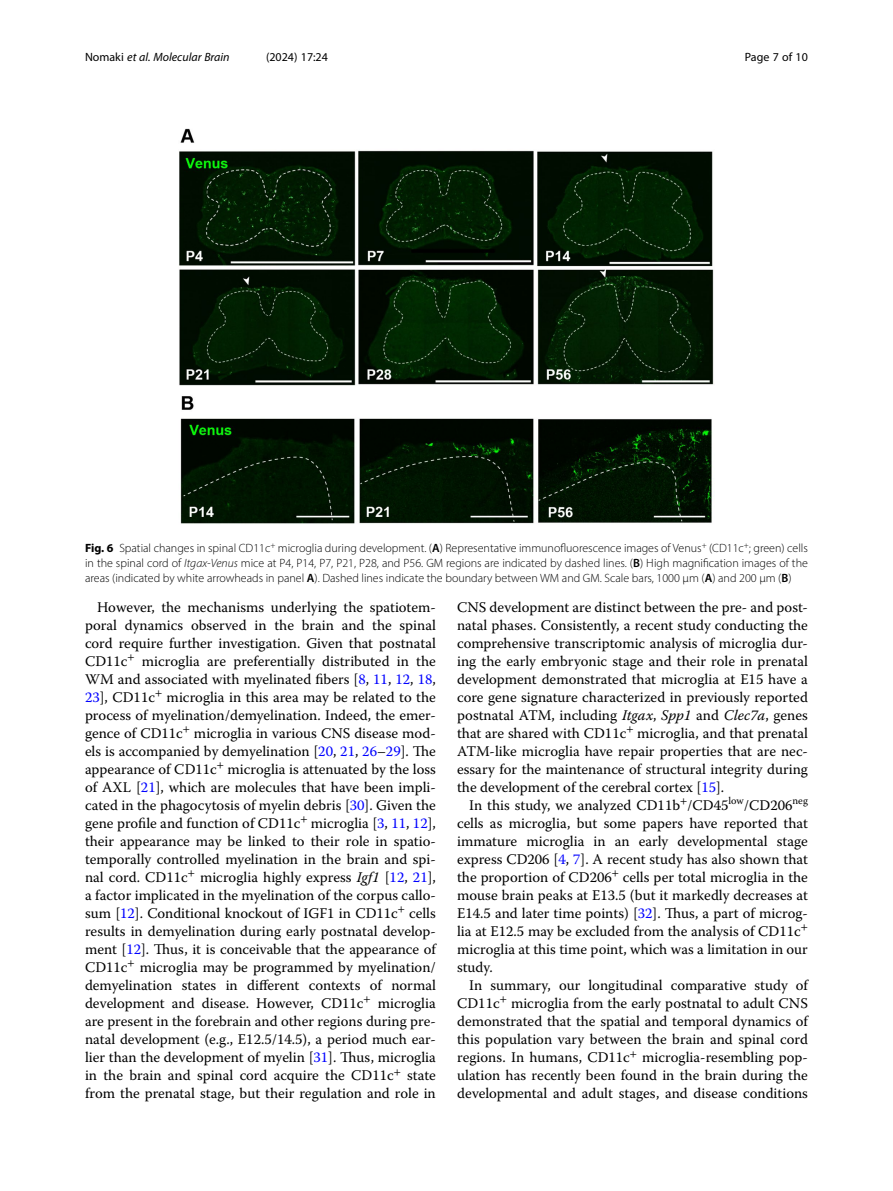
<style>
.page{position:relative;width:893px;height:1191px;background:#fff}
.page>*{position:absolute;margin:0;border:0;box-sizing:border-box;transform-origin:0 0}
.Body_Text_Indent{font:14.7px/18px "Warnock Pro";color:#000;text-align:justify}
.Figure_Caption{font:300 12px/15px "Myriad Pro";color:#000;text-align:justify}
.t1{font:italic 12px "Myriad Pro";color:#000}
.t2{font:12px "Myriad Pro";color:#000}
.s1{font-style:normal}
.s2{font-weight:700}
.s3{font-weight:600}
.s4{font-style:italic}
.s5{color:#00f}
</style>
<div class="page">
<img style="left:179px;top:128px;width:535px;height:396px">
<p class="t1" style="left:85px;top:50px;width:146px"><span class="s1">Nomaki</span> et al. Molecular Brain</p>
<p class="t2" style="left:266px;top:50px;width:63px">(2024) 17:24</p>
<p class="t2" style="left:745px;top:50px;width:65px">Page 7 of 10</p>
<p class="Figure_Caption" style="left:85px;top:541px;width:724px"><span class="s2">Fig. 6</span> Spatial changes in spinal CD11c<sup>+</sup> microglia during development. (<span class="s3">A</span>) Representative immunofluorescence images of Venus<sup>+</sup> (CD11c<sup>+</sup>; green) cells in the spinal cord of <span class="s4">Itgax-Venus</span> mice at P4, P14, P7, P21, P28, and P56. GM regions are indicated by dashed lines. (<span class="s3">B</span>) High magnification images of the areas (indicated by white arrowheads in panel <span class="s3">A</span>). Dashed lines indicate the boundary between WM and GM. Scale bars, 1000 μm (<span class="s3">A</span>) and 200 μm (<span class="s3">B</span>)</p>
<p class="Body_Text_Indent" style="left:85px;top:598px;width:352px;text-indent:12px">However, the mechanisms underlying the spatiotem&shy;poral dynamics observed in the brain and the spinal cord require further investigation. Given that postnatal CD11c<sup>+</sup> microglia are preferentially distributed in the WM and associated with myelinated fibers [<span class="s5">8</span>, <span class="s5">11</span>, <span class="s5">12</span>, <span class="s5">18</span>, <span class="s5">23</span>], CD11c<sup>+</sup> microglia in this area may be related to the process of myelination/demyelination. Indeed, the emer&shy;gence of CD11c<sup>+</sup> microglia in various CNS disease mod&shy;els is accompanied by demyelination [<span class="s5">20</span>, <span class="s5">21</span>, <span class="s5">26</span>–<span class="s5">29</span>]. The appearance of CD11c<sup>+</sup> microglia is attenuated by the loss of AXL [<span class="s5">21</span>], which are molecules that have been impli&shy;cated in the phagocytosis of myelin debris [<span class="s5">30</span>]. Given the gene profile and function of CD11c<sup>+</sup> microglia [<span class="s5">3</span>, <span class="s5">11</span>, <span class="s5">12</span>], their appearance may be linked to their role in spatio&shy;temporally controlled myelination in the brain and spi&shy;nal cord. CD11c<sup>+</sup> microglia highly express <span class="s4">Igf1</span> [<span class="s5">12</span>, <span class="s5">21</span>], a factor implicated in the myelination of the corpus callo&shy;sum [<span class="s5">12</span>]. Conditional knockout of IGF1 in CD11c<sup>+</sup> cells results in demyelination during early postnatal develop&shy;ment [<span class="s5">12</span>]. Thus, it is conceivable that the appearance of CD11c<sup>+</sup> microglia may be programmed by myelination/ demyelination states in different contexts of normal development and disease. However, CD11c<sup>+</sup> microglia are present in the forebrain and other regions during pre&shy;natal development (e.g., E12.5/14.5), a period much ear&shy;lier than the development of myelin [<span class="s5">31</span>]. Thus, microglia in the brain and spinal cord acquire the CD11c<sup>+</sup> state from the prenatal stage, but their regulation and role in</p>
<p class="Body_Text_Indent" style="left:457px;top:598px;width:352px">CNS development are distinct between the pre- and post&shy;natal phases. Consistently, a recent study conducting the comprehensive transcriptomic analysis of microglia dur&shy;ing the early embryonic stage and their role in prenatal development demonstrated that microglia at E15 have a core gene signature characterized in previously reported postnatal ATM, including <span class="s4">Itgax</span>, <span class="s4">Spp1</span> and <span class="s4">Clec7a</span>, genes that are shared with CD11c<sup>+</sup> microglia, and that prenatal ATM-like microglia have repair properties that are nec&shy;essary for the maintenance of structural integrity during the development of the cerebral cortex [<span class="s5">15</span>].</p>
<p class="Body_Text_Indent" style="left:457px;top:796px;width:352px;text-indent:12px">In this study, we analyzed CD11b<sup>+</sup>/CD45<sup>low</sup>/CD206<sup>neg </sup>cells as microglia, but some papers have reported that immature microglia in an early developmental stage express CD206 [<span class="s5">4</span>, <span class="s5">7</span>]. A recent study has also shown that the proportion of CD206<sup>+</sup> cells per total microglia in the mouse brain peaks at E13.5 (but it markedly decreases at E14.5 and later time points) [<span class="s5">32</span>]. Thus, a part of microg&shy;lia at E12.5 may be excluded from the analysis of CD11c<sup>+ </sup>microglia at this time point, which was a limitation in our study.</p>
<p class="Body_Text_Indent" style="left:457px;top:976px;width:352px;text-indent:12px">In summary, our longitudinal comparative study of CD11c<sup>+</sup> microglia from the early postnatal to adult CNS demonstrated that the spatial and temporal dynamics of this population vary between the brain and spinal cord regions. In humans, CD11c<sup>+</sup> microglia-resembling pop&shy;ulation has recently been found in the brain during the developmental and adult stages, and disease conditions</p>
</div>
